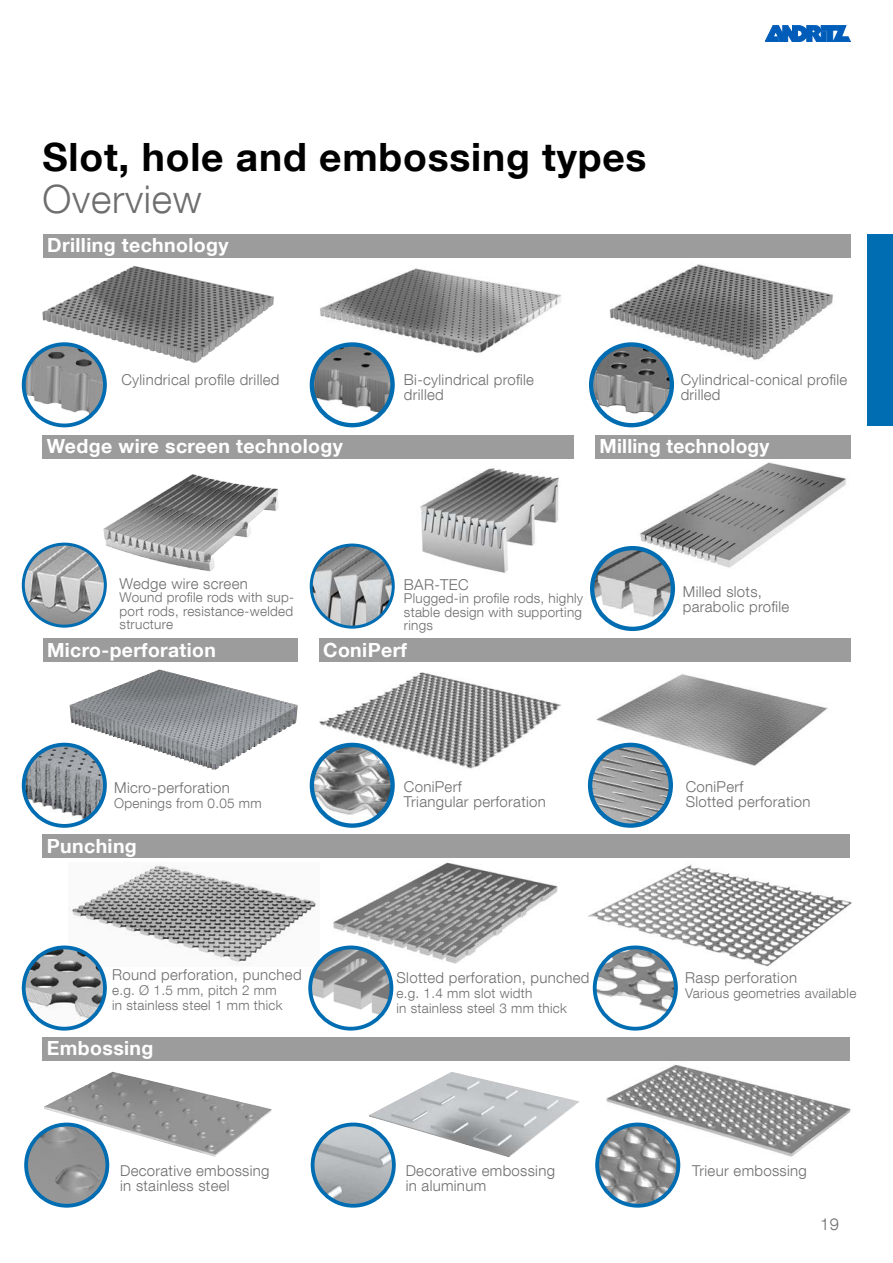
<style>
.page{position:relative;width:893px;height:1263px;background:#fff}
.page>*{position:absolute;margin:0;border:0;box-sizing:border-box;transform-origin:0 0}
.t1{font:700 39px "Helvetica Neue LT Com";letter-spacing:.02em;color:#000}
.t2{font:300 39px "Helvetica Neue LT Com";letter-spacing:.02em;color:#6e6e6e}
.t3{font:700 19.5px "Helvetica Neue LT Com";letter-spacing:.02em;color:#fff}
.t4{font:300 16.5px "Helvetica Neue LT Com";color:#6e6e6e}
.t5{font:300 15px/15px "Helvetica Neue LT Com";letter-spacing:.02em;color:#6e6e6e}
.t6{font:300 13.5px/13.5px "Helvetica Neue LT Com";letter-spacing:.02em;color:#6e6e6e;text-align:justify}
</style>
<div class="page">
<svg style="left:765px;top:26px;width:85px;height:16px"></svg>
<img style="left:605px;top:257px;width:233px;height:116px">
<img style="left:36px;top:257px;width:242px;height:111px">
<img style="left:24px;top:344px;width:81px;height:81px;border-radius:41px">
<div style="left:22px;top:342px;width:85px;height:85px;border:4px solid #006cb1;border-radius:50%"></div>
<img style="left:24px;top:745px;width:81px;height:81px;border-radius:41px">
<div style="left:22px;top:743px;width:85px;height:85px;border:4px solid #006cb1;border-radius:50%"></div>
<img style="left:588px;top:864px;width:264px;height:142px">
<img style="left:639px;top:462px;width:207px;height:115px">
<img style="left:600px;top:1060px;width:251px;height:122px">
<div style="left:867px;top:234px;width:26px;height:191px;background:#006cb1"></div>
<img style="left:71px;top:865px;width:248px;height:101px">
<img style="left:24px;top:947px;width:81px;height:82px;border-radius:41px">
<div style="left:22px;top:945px;width:85px;height:85px;border:4px solid #006cb1;border-radius:50%"></div>
<img style="left:327px;top:862px;width:231px;height:102px">
<img style="left:310px;top:947px;width:81px;height:82px;border-radius:41px">
<div style="left:308px;top:945px;width:85px;height:85px;border:4px solid #006cb1;border-radius:50%"></div>
<img style="left:595px;top:947px;width:81px;height:82px;border-radius:41px">
<div style="left:593px;top:945px;width:85px;height:85px;border:4px solid #006cb1;border-radius:50%"></div>
<img style="left:26px;top:1124px;width:81px;height:82px;border-radius:41px">
<div style="left:24px;top:1122px;width:85px;height:85px;border:4px solid #006cb1;border-radius:50%"></div>
<img style="left:313px;top:1124px;width:81px;height:82px;border-radius:41px">
<div style="left:311px;top:1122px;width:85px;height:85px;border:4px solid #006cb1;border-radius:50%"></div>
<img style="left:597px;top:1124px;width:81px;height:82px;border-radius:41px">
<div style="left:595px;top:1122px;width:85px;height:85px;border:4px solid #006cb1;border-radius:50%"></div>
<img style="left:69px;top:669px;width:90px;height:79px">
<img style="left:314px;top:672px;width:247px;height:102px">
<img style="left:592px;top:674px;width:236px;height:105px">
<div style="left:43px;top:638px;width:254px;height:24px;background:#9c9c9d"></div>
<div style="left:319px;top:638px;width:531px;height:24px;background:#9c9c9d"></div>
<img style="left:369px;top:1072px;width:210px;height:85px">
<div style="left:43px;top:1037px;width:807px;height:23px;background:#9c9c9d"></div>
<img style="left:44px;top:1072px;width:228px;height:85px">
<img style="left:317px;top:268px;width:245px;height:100px">
<div style="left:43px;top:234px;width:807px;height:23px;background:#9c9c9d"></div>
<div style="left:595px;top:435px;width:255px;height:23px;background:#9c9c9d"></div>
<div style="left:43px;top:435px;width:531px;height:23px;background:#9c9c9d"></div>
<div style="left:43px;top:835px;width:807px;height:23px;background:#9c9c9d"></div>
<img style="left:420px;top:468px;width:139px;height:105px">
<img style="left:82px;top:458px;width:233px;height:121px">
<img style="left:312px;top:344px;width:81px;height:81px;border-radius:40px">
<div style="left:310px;top:342px;width:85px;height:85px;border:4px solid #006cb1;border-radius:50%"></div>
<img style="left:591px;top:344px;width:81px;height:81px;border-radius:40px">
<div style="left:589px;top:342px;width:85px;height:85px;border:4px solid #006cb1;border-radius:50%"></div>
<img style="left:592px;top:548px;width:81px;height:81px;border-radius:40px">
<div style="left:590px;top:546px;width:85px;height:85px;border:4px solid #006cb1;border-radius:50%"></div>
<img style="left:312px;top:745px;width:81px;height:81px;border-radius:40px">
<div style="left:310px;top:743px;width:85px;height:85px;border:4px solid #006cb1;border-radius:50%"></div>
<img style="left:590px;top:745px;width:81px;height:81px;border-radius:40px">
<div style="left:588px;top:743px;width:85px;height:85px;border:4px solid #006cb1;border-radius:50%"></div>
<img style="left:311px;top:545px;width:82px;height:82px;border-radius:41px">
<div style="left:310px;top:543px;width:85px;height:86px;border:3px solid #006cb1;border-radius:50%"></div>
<img style="left:23px;top:544px;width:82px;height:82px;border-radius:41px">
<div style="left:22px;top:543px;width:85px;height:85px;border:3px solid #006cb1;border-radius:50%"></div>
<h1 class="t1" style="left:43px;top:132px;width:605px">Slot, hole and embossing types</h1>
<h1 class="t2" style="left:43px;top:175px;width:161px">Overview</h1>
<h2 class="t3" style="left:47px;top:233px;width:183px">Drilling technology</h2>
<p class="t5" style="left:121px;top:372px;width:160px">Cylindrical profile drilled</p>
<h2 class="t3" style="left:47px;top:434px;width:298px">Wedge wire screen technology</h2>
<p class="t5" style="left:404px;top:372px;width:131px">Bi-cylindrical profile drilled</p>
<p class="t5" style="left:681px;top:372px;width:168px">Cylindrical-conical profile drilled</p>
<h2 class="t3" style="left:600px;top:434px;width:171px">Milling technology</h2>
<p class="t5" style="left:120px;top:575px;width:130px">Wedge wire screen</p>
<p class="t6" style="left:120px;top:590px;width:176px">Wound profile rods with sup&shy;port rods, resistance-welded structure</p>
<p class="t5" style="left:404px;top:576px;width:66px">BAR-TEC</p>
<p class="t6" style="left:404px;top:591px;width:181px">Plugged-in profile rods, highly stable design with supporting rings</p>
<h2 class="t3" style="left:47px;top:637px;width:170px">Micro-perforation</h2>
<h2 class="t3" style="left:323px;top:637px;width:85px">ConiPerf</h2>
<p class="t5" style="left:114px;top:780px;width:117px">Micro-perforation</p>
<p class="t6" style="left:114px;top:796px;width:149px">Openings from 0.05 mm</p>
<h2 class="t3" style="left:47px;top:834px;width:92px">Punching</h2>
<p class="t5" style="left:112px;top:967px;width:191px">Round perforation, punched</p>
<p class="t6" style="left:112px;top:983px;width:172px;line-height:15px">e.g. Ø 1.5 mm, pitch 2 mm in stainless steel 1 mm thick</p>
<h2 class="t3" style="left:47px;top:1036px;width:108px">Embossing</h2>
<p class="t5" style="left:404px;top:779px;width:143px">ConiPerf<br>Triangular perforation</p>
<p class="t5" style="left:396px;top:970px;width:194px">Slotted perforation, punched</p>
<p class="t6" style="left:396px;top:985px;width:172px;line-height:15px">e.g. 1.4 mm slot width<br>in stainless steel 3 mm thick</p>
<p class="t5" style="left:683px;top:584px;width:108px">Milled slots, parabolic profile</p>
<p class="t5" style="left:686px;top:779px;width:126px">ConiPerf<br>Slotted perforation</p>
<p class="t5" style="left:685px;top:969px;width:113px">Rasp perforation</p>
<p class="t6" style="left:685px;top:986px;width:173px">Various geometries available</p>
<p class="t5" style="left:120px;top:1163px;width:151px">Decorative embossing in stainless steel</p>
<p class="t5" style="left:406px;top:1163px;width:151px">Decorative embossing in aluminum</p>
<p class="t5" style="left:692px;top:1163px;width:116px">Trieur embossing</p>
<p class="t4" style="left:820px;top:1214px;width:20px">19</p>
</div>
